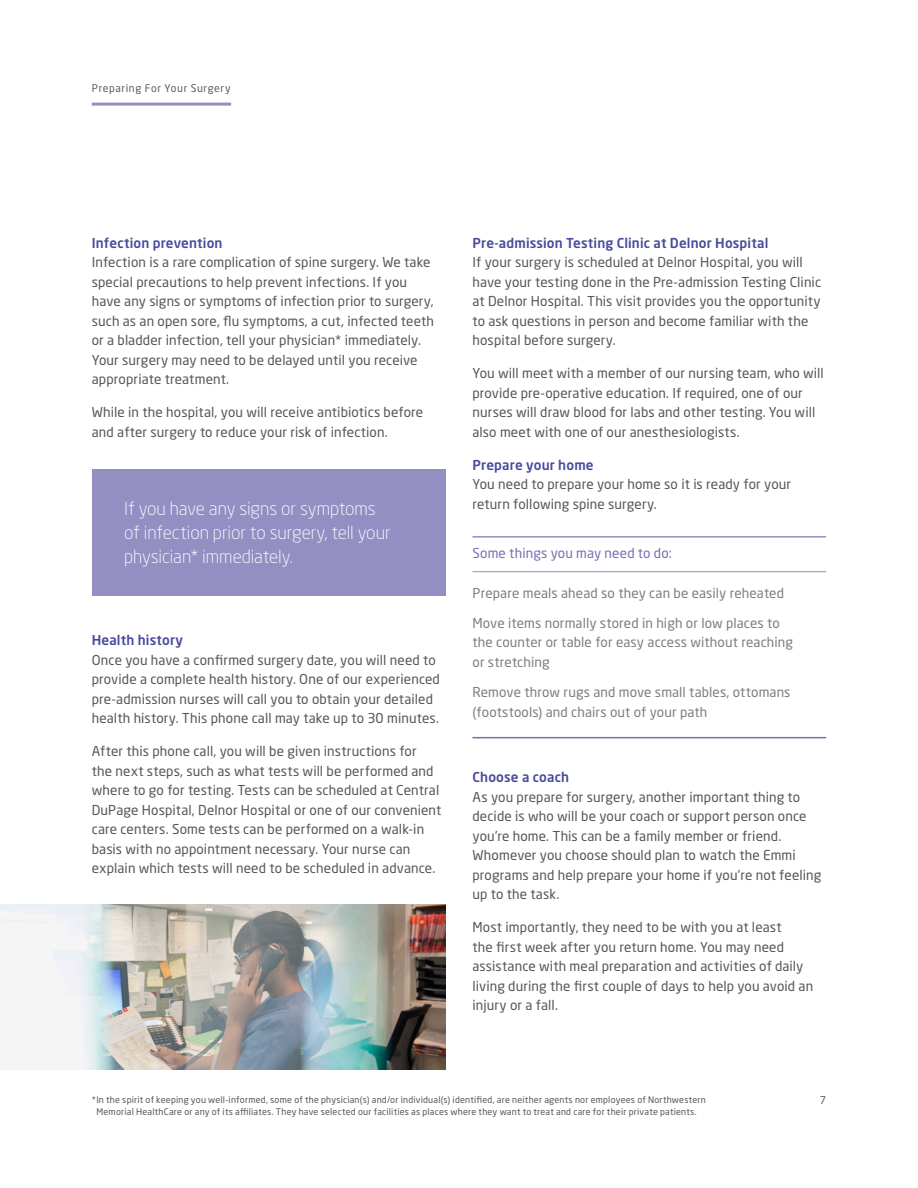
<style>
.page{position:relative;width:918px;height:1188px;background:#fff}
.page>*{position:absolute;margin:0;border:0;box-sizing:border-box;transform-origin:0 0}
.NM_-_Body_Highlight{font:300 18px/24px "Neo Sans Pro";letter-spacing:-.005em;color:#fff}
.NM_-_Body_Copy{font:13.5px/19.5px "Neo Sans Pro";letter-spacing:.01em;color:#54575a}
.NM_-_Bullet_List{font:13.5px/19.5px "Neo Sans Pro";letter-spacing:.005em;color:#7c7e80}
.NM_-_Body_Subhead{font:500 13.5px "Neo Sans Pro";letter-spacing:.01em;color:#494a9b}
.NM_-_Bullet_List__la{font:13.5px/19.5px "Neo Sans Pro";letter-spacing:.01em;color:#7c7e80}
.NM_-_Bullet_List_Hea{font:13.5px "Neo Sans Pro";letter-spacing:.01em;color:#7471b2}
.NM_-_Service_Line{font:10.5px "Neo Sans Pro";letter-spacing:.06em;color:#5c5c5f}
.NM_-_Folio_Right{font:10.5px "Neo Sans Pro";color:#54575a}
.NM_footnote{font:9px/12px "Neo Sans Pro";letter-spacing:.025em;color:#54575a;text-align:center}
</style>
<div class="page">
<hr style="left:92px;top:103px;width:139px;height:3px;background:#938fc3">
<hr style="left:472px;top:536px;width:354px;height:2px;background:#938fc3">
<hr style="left:472px;top:571px;width:354px;height:1px;background:#938fc3">
<hr style="left:472px;top:737px;width:354px;height:1px;background:#7471b2">
<div style="left:92px;top:469px;width:354px;height:127px;background:#938fc3"></div>
<img style="left:0;top:904px;width:446px;height:165px">
<p class="NM_-_Service_Line" style="left:92px;top:82px;width:140px">Preparing For Your Surgery</p>
<p class="NM_-_Body_Subhead" style="left:92px;top:234px;width:132px">Infection prevention</p>
<p class="NM_-_Body_Copy" style="left:92px;top:253px;width:344px">Infection is a rare complication of spine surgery. We take special precautions to help prevent infections. If you have any signs or symptoms of infection prior to surgery, such as an open sore, flu symptoms, a cut, infected teeth or a bladder infection, tell your physician* immediately.<br>Your surgery may need to be delayed until you receive appropriate treatment.</p>
<p class="NM_-_Body_Copy" style="left:92px;top:403px;width:333px">While in the hospital, you will receive antibiotics before and after surgery to reduce your risk of infection.</p>
<p class="NM_-_Body_Highlight" style="left:124px;top:496px;width:268px">If you have any signs or symptoms of infection prior to surgery, tell your physician* immediately.</p>
<p class="NM_-_Body_Subhead" style="left:92px;top:632px;width:93px">Health history</p>
<p class="NM_-_Body_Copy" style="left:92px;top:650px;width:350px">Once you have a confirmed surgery date, you will need to provide a complete health history. One of our experienced pre-admission nurses will call you to obtain your detailed health history. This phone call may take up to 30 minutes.</p>
<p class="NM_-_Body_Copy" style="left:92px;top:742px;width:351px">After this phone call, you will be given instructions for<br>the next steps, such as what tests will be performed and where to go for testing. Tests can be scheduled at Central DuPage Hospital, Delnor Hospital or one of our convenient care centers. Some tests can be performed on a walk-in basis with no appointment necessary. Your nurse can explain which tests will need to be scheduled in advance.</p>
<p class="NM_-_Body_Subhead" style="left:472px;top:234px;width:297px">Pre-admission Testing Clinic at Delnor Hospital</p>
<p class="NM_-_Body_Copy" style="left:472px;top:253px;width:350px">If your surgery is scheduled at Delnor Hospital, you will have your testing done in the Pre-admission Testing Clinic at Delnor Hospital. This visit provides you the opportunity to ask questions in person and become familiar with the hospital before surgery.</p>
<p class="NM_-_Body_Copy" style="left:472px;top:364px;width:353px">You will meet with a member of our nursing team, who will provide pre-operative education. If required, one of our nurses will draw blood for labs and other testing. You will also meet with one of our anesthesiologists.</p>
<p class="NM_-_Body_Subhead" style="left:472px;top:456px;width:123px">Prepare your home</p>
<p class="NM_-_Body_Copy" style="left:472px;top:475px;width:320px">You need to prepare your home so it is ready for your return following spine surgery.</p>
<p class="NM_-_Bullet_List_Hea" style="left:472px;top:545px;width:201px">Some things you may need to do:</p>
<p class="NM_-_Bullet_List" style="left:472px;top:583px;width:313px">Prepare meals ahead so they can be easily reheated</p>
<p class="NM_-_Bullet_List" style="left:472px;top:613px;width:322px">Move items normally stored in high or low places to the counter or table for easy access without reaching or stretching</p>
<p class="NM_-_Bullet_List__la" style="left:472px;top:682px;width:320px">Remove throw rugs and move small tables, ottomans (footstools) and chairs out of your path</p>
<p class="NM_-_Body_Subhead" style="left:472px;top:769px;width:98px">Choose a coach</p>
<p class="NM_-_Body_Copy" style="left:472px;top:787px;width:350px">As you prepare for surgery, another important thing to decide is who will be your coach or support person once you’re home. This can be a family member or friend.<br>Whomever you choose should plan to watch the Emmi programs and help prepare your home if you’re not feeling up to the task.</p>
<p class="NM_-_Body_Copy" style="left:472px;top:917px;width:342px">Most importantly, they need to be with you at least<br>the first week after you return home. You may need assistance with meal preparation and activities of daily living during the first couple of days to help you avoid an injury or a fall.</p>
<p class="NM_footnote" style="left:92px;top:1094px;width:616px">*In the spirit of keeping you well-informed, some of the physician(s) and/or individual(s) identified, are neither agents nor employees of Northwestern<br>Memorial HealthCare or any of its affiliates. They have selected our facilities as places where they want to treat and care for their private patients.</p>
<p class="NM_-_Folio_Right" style="left:820px;top:1094px;width:8px">7</p>
</div>
